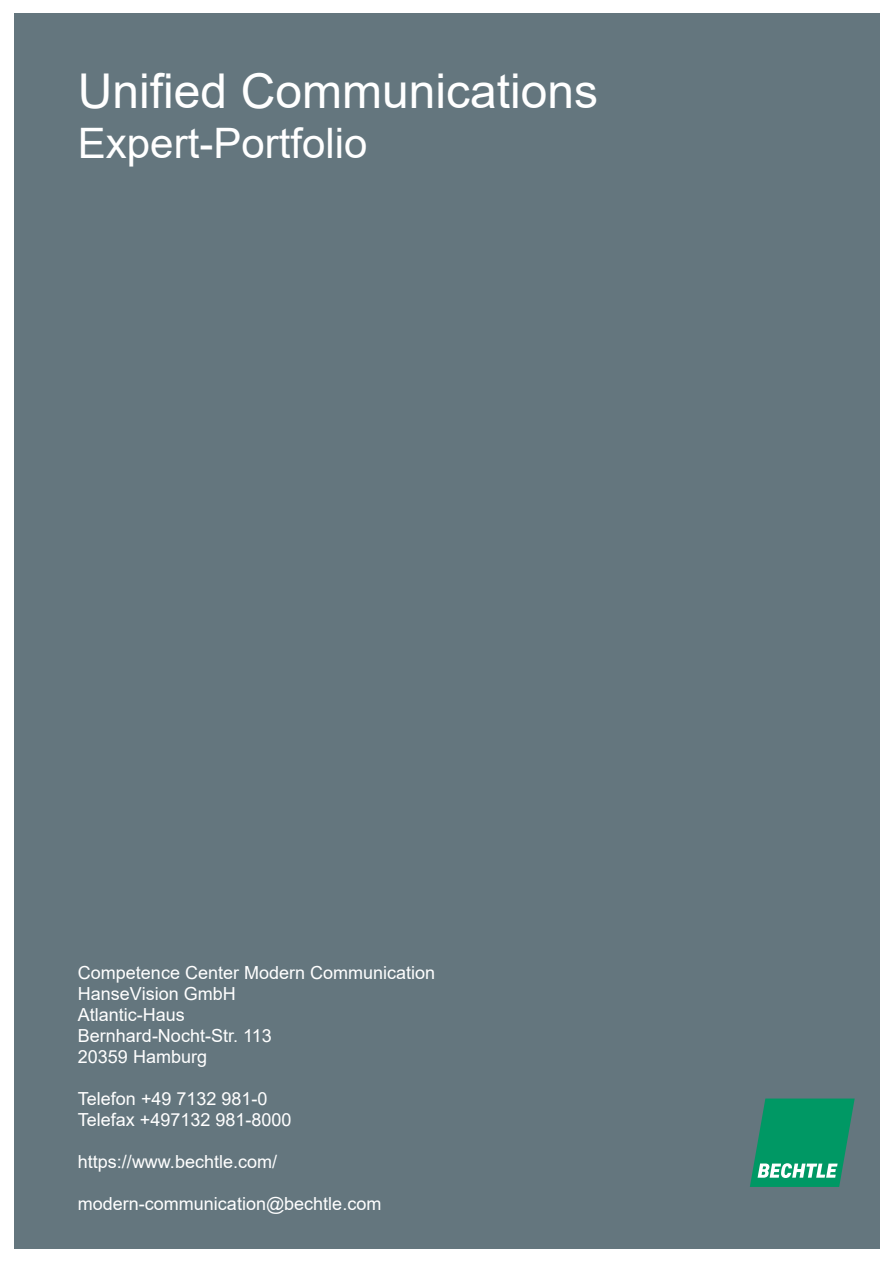
<style>
.page{position:relative;width:893px;height:1263px;background:#fff}
.page>*{position:absolute;margin:0;border:0;box-sizing:border-box;transform-origin:0 0}
.t1{font:48px "Arial";color:#fff}
.t2{font:42px "Arial";color:#fff}
.t3{font:18px/21px "Arial";color:#fff}
</style>
<div class="page">
<div style="left:14px;top:14px;width:865px;height:1235px;background:#64767e"></div>
<svg style="left:750px;top:1098px;width:105px;height:89px;background:#219972"></svg>
<h1 class="t1" style="left:78px;top:58px;width:522px">Unified Communications</h1>
<h2 class="t2" style="left:78px;top:115px;width:291px">Expert-Portfolio</h2>
<p class="t3" style="left:78px;top:962px;width:359px">Competence Center Modern Communication<br>HanseVision GmbH<br>Atlantic-Haus<br>Bernhard-Nocht-Str. 113<br>20359 Hamburg</p>
<p class="t3" style="left:78px;top:1088px;width:215px">Telefon +49 7132 981-0<br>Telefax +497132 981-8000</p>
<p class="t3" style="left:78px;top:1151px;width:201px">https://www.bechtle.com/</p>
<p class="t3" style="left:78px;top:1193px;width:305px">modern-communication@bechtle.com</p>
</div>
